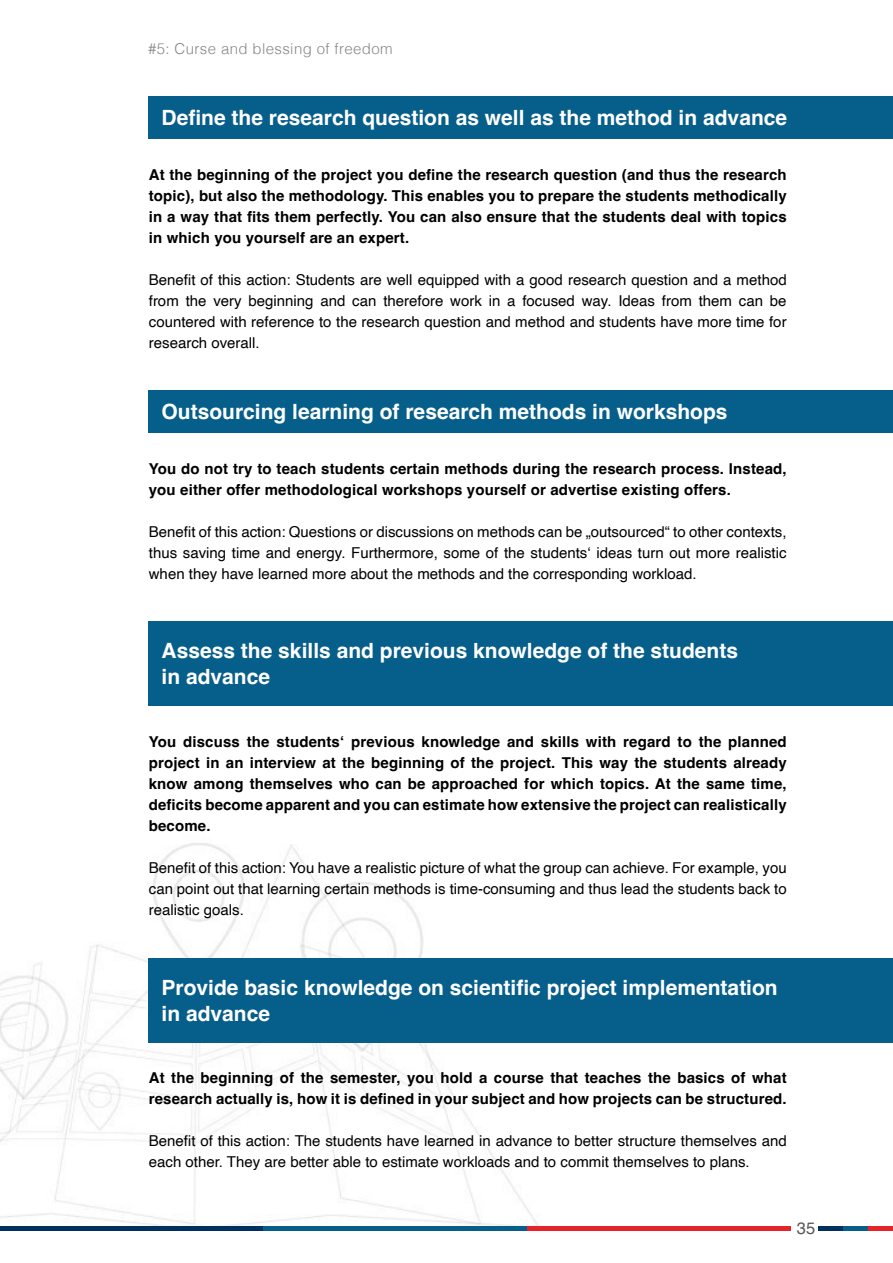
<style>
.page{position:relative;width:893px;height:1263px;background:#fff}
.page>*{position:absolute;margin:0;border:0;box-sizing:border-box;transform-origin:0 0}
.H2_blau{font:700 21px/25.2px "Helvetica";color:#fff}
.t1{font:16.5px "Helvetica";color:#575756}
.p_copy_bold{font:700 15px/21px "Helvetica";letter-spacing:.01em;color:#000;text-align:justify}
.p_copy{font:15px/21px "Helvetica";color:#000;text-align:justify}
.t2{font:300 15px "Helvetica";letter-spacing:.025em;color:#878787}
</style>
<div class="page">
<img style="left:0;top:843px;width:571px;height:388px">
<hr style="left:818px;top:1226px;width:25px;height:4px;background:#00305e">
<hr style="left:843px;top:1226px;width:26px;height:4px;background:#065e8b">
<hr style="left:869px;top:1226px;width:24px;height:4px;background:#e5232a">
<hr style="left:0;top:1226px;width:264px;height:4px;background:#00305e">
<hr style="left:264px;top:1226px;width:263px;height:4px;background:#065e8b">
<hr style="left:527px;top:1226px;width:264px;height:4px;background:#e5232a">
<div style="left:149px;top:96px;width:744px;height:42px;background:#065e8b"></div>
<div style="left:149px;top:390px;width:744px;height:42px;background:#065e8b"></div>
<div style="left:149px;top:621px;width:744px;height:84px;background:#065e8b"></div>
<div style="left:149px;top:958px;width:744px;height:84px;background:#065e8b"></div>
<p class="t2" style="left:148px;top:36px;width:246px">#5: Curse and blessing of freedom</p>
<h2 class="H2_blau" style="left:162px;top:107px;width:627px">Define the research question as well as the method in advance</h2>
<p class="p_copy_bold" style="left:149px;top:166px;width:639px">At the beginning of the project you define the research question (and thus the research topic), but also the methodology. This enables you to prepare the students methodically in a way that fits them perfectly. You can also ensure that the students deal with topics in which you yourself are an expert.</p>
<p class="p_copy" style="left:149px;top:270px;width:639px">Benefit of this action: Students are well equipped with a good research question and a -method from the very beginning and can therefore work in a focused way. Ideas from them can be countered with reference to the research question and method and students have more time for research overall.</p>
<h2 class="H2_blau" style="left:162px;top:401px;width:567px">Outsourcing learning of research methods in workshops</h2>
<p class="p_copy_bold" style="left:149px;top:460px;width:639px">You do not try to teach students certain methods during the research process. Instead, you either offer methodological workshops yourself or advertise existing offers.</p>
<p class="p_copy" style="left:149px;top:522px;width:639px">Benefit of this action: Questions or discussions on methods can be „outsourced“ to other -contexts, thus saving time and energy. Furthermore, some of the students‘ ideas turn out more realistic when they have learned more about the methods and the corresponding workload.</p>
<h2 class="H2_blau" style="left:162px;top:641px;width:578px">Assess the skills and previous knowledge of the students in advance</h2>
<p class="p_copy_bold" style="left:149px;top:733px;width:639px">You discuss the students‘ previous knowledge and skills with regard to the planned project in an interview at the beginning of the project. This way the students already know among themselves who can be approached for which topics. At the same time, deficits become apparent and you can estimate how extensive the project can realistically become.</p>
<p class="p_copy" style="left:149px;top:858px;width:639px">Benefit of this action: You have a realistic picture of what the group can achieve. For example, you can point out that learning certain methods is time-consuming and thus lead the students back to realistic goals.</p>
<h2 class="H2_blau" style="left:162px;top:978px;width:618px">Provide basic knowledge on scientific project implementation in advance</h2>
<p class="p_copy_bold" style="left:149px;top:1069px;width:639px">At the beginning of the semester, you hold a course that teaches the basics of what research actually is, how it is defined in your subject and how projects can be structured.</p>
<p class="p_copy" style="left:149px;top:1131px;width:639px">Benefit of this action: The students have learned in advance to better structure themselves and each other. They are better able to estimate workloads and to commit themselves to plans.</p>
<p class="t1" style="left:797px;top:1215px;width:20px">35</p>
</div>
